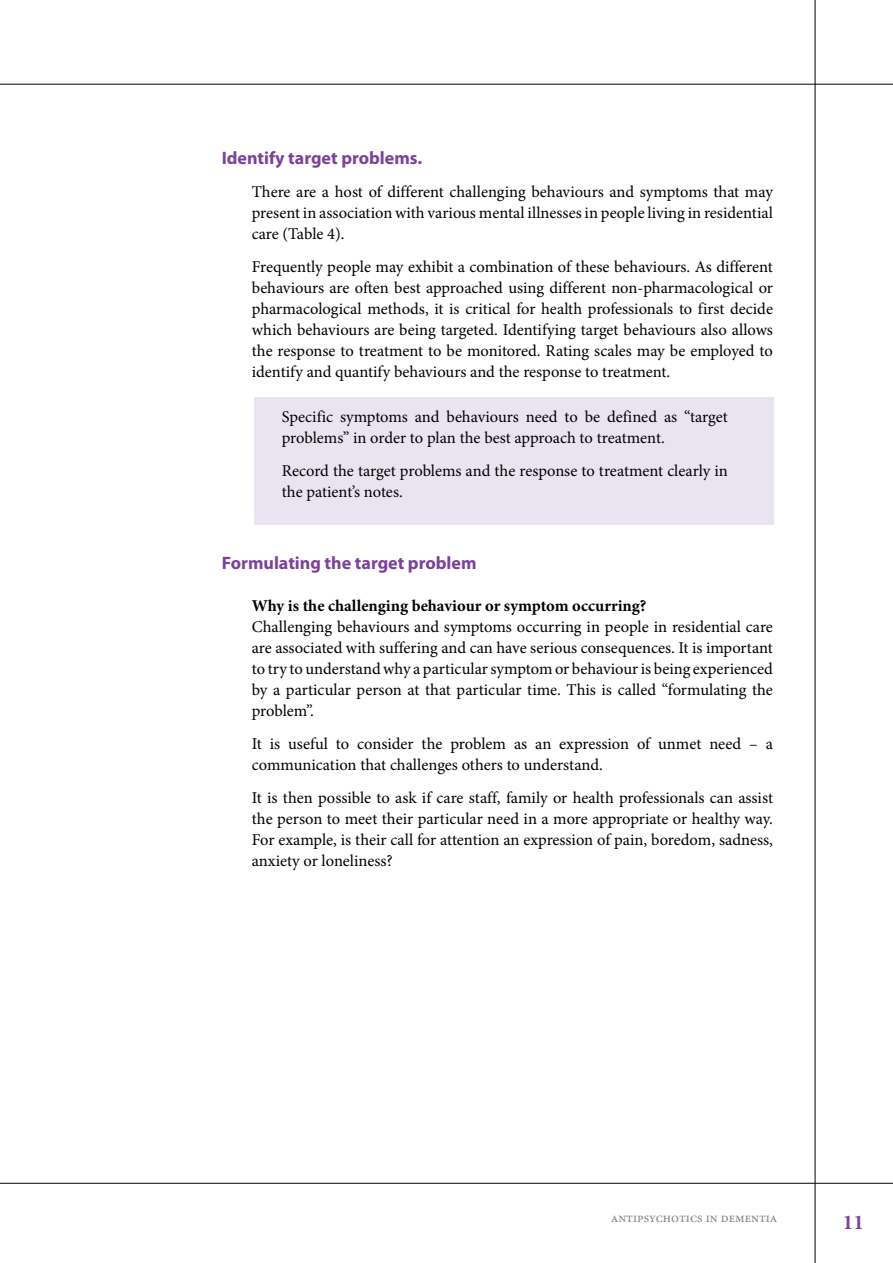
<style>
.page{position:relative;width:893px;height:1263px;background:#fff}
.page>*{position:absolute;margin:0;border:0;box-sizing:border-box;transform-origin:0 0}
.t1{font:700 21px "Minion Pro";color:#7c4199}
.t2{font:700 18px "Myriad Pro";color:#7c4199}
.t3{font:16.5px/21px "Minion Pro";color:#000;text-align:justify}
.t4{font:700 16.5px "Minion Pro";color:#000}
.t5{font:13.5px "Minion Pro";color:#808285}
</style>
<div class="page">
<hr style="left:0;top:1183px;width:893px;height:1px;background:#000">
<hr style="left:0;top:84px;width:893px;height:1px;background:#000">
<hr style="left:815px;top:0;width:1px;height:1263px;background:#000">
<div style="left:254px;top:398px;width:520px;height:127px;background:#eae4f1"></div>
<p class="t2" style="left:222px;top:146px;width:202px">Identify target problems.</p>
<p class="t3" style="left:252px;top:181px;width:523px">There are a host of different challenging behaviours and symptoms that may present in association with various mental illnesses in people living in residential care (Table 4).</p>
<p class="t3" style="left:252px;top:256px;width:523px">Frequently people may exhibit a combination of these behaviours. As different behaviours are often best approached using different non-pharmacological or pharmacological methods, it is critical for health professionals to first decide which behaviours are being targeted. Identifying target behaviours also allows the response to treatment to be monitored. Rating scales may be employed to identify and quantify behaviours and the response to treatment.</p>
<p class="t3" style="left:282px;top:406px;width:448px">Specific symptoms and behaviours need to be defined as “target problems” in order to plan the best approach to treatment.</p>
<p class="t3" style="left:282px;top:460px;width:448px">Record the target problems and the response to treatment clearly in the patient’s notes.</p>
<p class="t2" style="left:222px;top:551px;width:256px">Formulating the target problem</p>
<p class="t4" style="left:252px;top:594px;width:396px">Why is the challenging behaviour or symptom occurring?</p>
<p class="t3" style="left:252px;top:616px;width:523px">Challenging behaviours and symptoms occurring in people in residential care are associated with suffering and can have serious consequences. It is important to try to understand why a particular symptom or behaviour is being experienced by a particular person at that particular time. This is called “formulating the problem”.</p>
<p class="t3" style="left:252px;top:733px;width:523px">It is useful to consider the problem as an expression of unmet need – a communication that challenges others to understand.</p>
<p class="t3" style="left:252px;top:787px;width:523px">It is then possible to ask if care staff, family or health professionals can assist the person to meet their particular need in a more appropriate or healthy way.<br>For example, is their call for attention an expression of pain, boredom, sadness, anxiety or loneliness?</p>
<p class="t5" style="left:611px;top:1209px;width:168px">antipsychotics in dementia</p>
<p class="t1" style="left:843px;top:1208px;width:22px">11</p>
</div>
